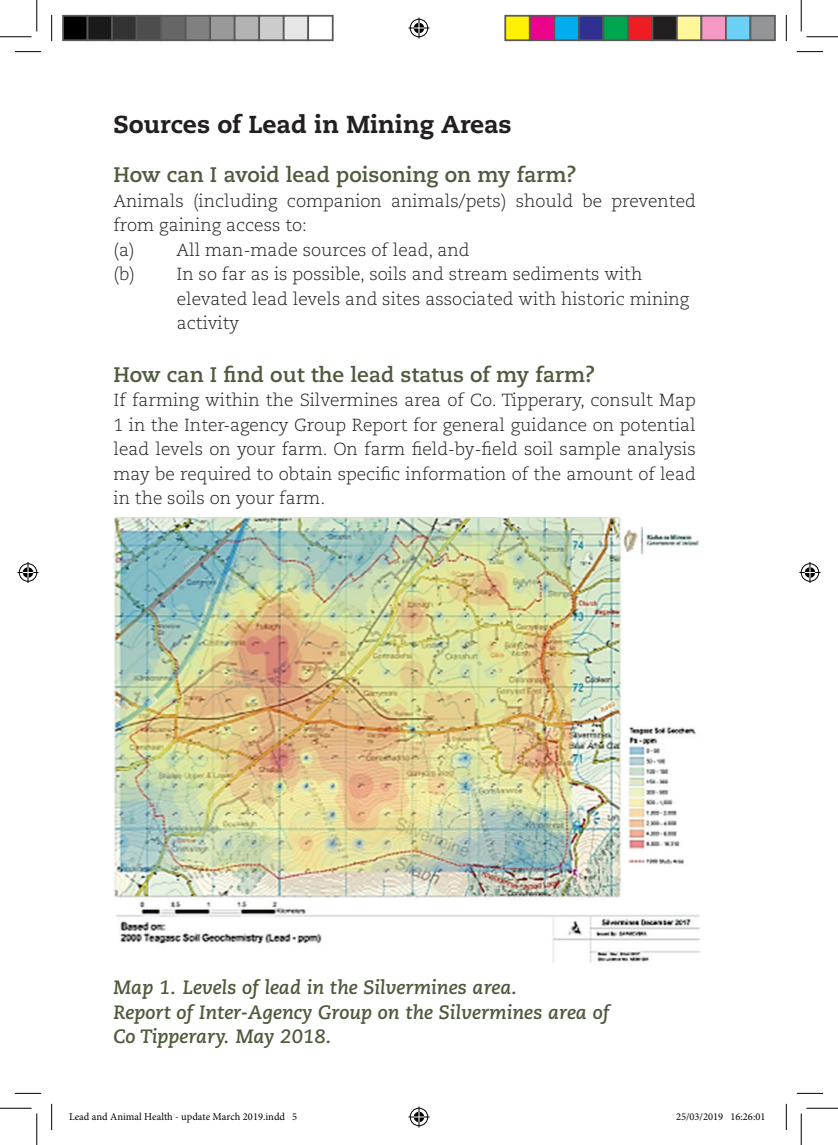
<style>
.page{position:relative;width:838px;height:1145px;background:#fff}
.page>*{position:absolute;margin:0;border:0;box-sizing:border-box;transform-origin:0 0}
.t1{font:800 24.5px "Caecilia LT Std";color:#231f20}
.t2{font:700 21px "Caecilia LT Std";color:#4d5a3c}
.t3{font:italic 700 19.25px/24.5px "Caecilia LT Std";color:#4d5a3c}
.t4{font:300 17.5px/24.5px "Caecilia LT Std";color:#231f20}
.t5{font:10.5px "Minion Pro";color:#000}
</style>
<div class="page">
<img style="left:113px;top:518px;width:587px;height:445px">
<svg style="left:15px;top:51px;width:26px;height:1px"></svg>
<svg style="left:796px;top:51px;width:27px;height:1px"></svg>
<svg style="left:15px;top:1093px;width:26px;height:1px"></svg>
<svg style="left:796px;top:1093px;width:27px;height:1px"></svg>
<svg style="left:51px;top:15px;width:1px;height:26px"></svg>
<svg style="left:51px;top:1104px;width:1px;height:26px"></svg>
<svg style="left:786px;top:15px;width:1px;height:26px"></svg>
<svg style="left:786px;top:1104px;width:1px;height:26px"></svg>
<hr style="left:0;top:36px;width:32px;height:1px;background:#000">
<hr style="left:806px;top:36px;width:31px;height:1px;background:#000">
<hr style="left:0;top:1108px;width:32px;height:1px;background:#000">
<hr style="left:806px;top:1108px;width:31px;height:1px;background:#000">
<hr style="left:36px;top:0;width:1px;height:31px;background:#000">
<hr style="left:36px;top:1113px;width:1px;height:32px;background:#000">
<hr style="left:800px;top:0;width:1px;height:31px;background:#000">
<hr style="left:800px;top:1113px;width:1px;height:32px;background:#000">
<svg style="left:408px;top:18px;width:21px;height:21px"></svg>
<svg style="left:408px;top:1106px;width:21px;height:21px"></svg>
<svg style="left:18px;top:562px;width:21px;height:21px"></svg>
<svg style="left:799px;top:562px;width:21px;height:21px"></svg>
<div style="left:63px;top:16px;width:25px;height:24px;background:#000"></div>
<div style="left:62px;top:15px;width:26px;height:26px;border:2px solid #595959"></div>
<div style="left:88px;top:16px;width:24px;height:24px;background:#1a1a1a"></div>
<div style="left:87px;top:15px;width:26px;height:26px;border:2px solid #595959"></div>
<div style="left:112px;top:16px;width:25px;height:24px;background:#333"></div>
<div style="left:111px;top:15px;width:26px;height:26px;border:2px solid #595959"></div>
<div style="left:137px;top:16px;width:24px;height:24px;background:#4d4d4d"></div>
<div style="left:136px;top:15px;width:26px;height:26px;border:2px solid #595959"></div>
<div style="left:161px;top:16px;width:25px;height:24px;background:#666"></div>
<div style="left:160px;top:15px;width:26px;height:26px;border:2px solid #595959"></div>
<div style="left:186px;top:16px;width:24px;height:24px;background:#808080"></div>
<div style="left:185px;top:15px;width:26px;height:26px;border:2px solid #595959"></div>
<div style="left:210px;top:16px;width:25px;height:24px;background:#999"></div>
<div style="left:209px;top:15px;width:26px;height:26px;border:2px solid #595959"></div>
<div style="left:235px;top:16px;width:24px;height:24px;background:#b3b3b3"></div>
<div style="left:234px;top:15px;width:26px;height:26px;border:2px solid #595959"></div>
<div style="left:259px;top:16px;width:25px;height:24px;background:#ccc"></div>
<div style="left:258px;top:15px;width:26px;height:26px;border:2px solid #595959"></div>
<div style="left:284px;top:16px;width:24px;height:24px;background:#e6e6e6"></div>
<div style="left:283px;top:15px;width:26px;height:26px;border:2px solid #595959"></div>
<div style="left:307px;top:15px;width:26px;height:26px;border:2px solid #595959"></div>
<div style="left:505px;top:16px;width:24px;height:24px;background:#fff101"></div>
<div style="left:504px;top:15px;width:26px;height:26px;border:2px solid #595959"></div>
<div style="left:529px;top:16px;width:25px;height:24px;background:#ed028c"></div>
<div style="left:529px;top:15px;width:26px;height:26px;border:2px solid #595959"></div>
<div style="left:554px;top:16px;width:24px;height:24px;background:#00aeef"></div>
<div style="left:553px;top:15px;width:26px;height:26px;border:2px solid #595959"></div>
<div style="left:578px;top:16px;width:25px;height:24px;background:#2e3092"></div>
<div style="left:578px;top:15px;width:26px;height:26px;border:2px solid #595959"></div>
<div style="left:603px;top:16px;width:24px;height:24px;background:#00a54f"></div>
<div style="left:602px;top:15px;width:26px;height:26px;border:2px solid #595959"></div>
<div style="left:627px;top:16px;width:25px;height:24px;background:#ee1d23"></div>
<div style="left:627px;top:15px;width:26px;height:26px;border:2px solid #595959"></div>
<div style="left:652px;top:16px;width:24px;height:24px;background:#231f20"></div>
<div style="left:651px;top:15px;width:26px;height:26px;border:2px solid #595959"></div>
<div style="left:676px;top:16px;width:25px;height:24px;background:#fff79a"></div>
<div style="left:676px;top:15px;width:26px;height:26px;border:2px solid #595959"></div>
<div style="left:701px;top:16px;width:24px;height:24px;background:#f499c2"></div>
<div style="left:700px;top:15px;width:26px;height:26px;border:2px solid #595959"></div>
<div style="left:725px;top:16px;width:25px;height:24px;background:#6bcff6"></div>
<div style="left:725px;top:15px;width:26px;height:26px;border:2px solid #595959"></div>
<div style="left:750px;top:16px;width:24px;height:24px;background:#939598"></div>
<div style="left:749px;top:15px;width:26px;height:26px;border:2px solid #595959"></div>
<h1 class="t1" style="left:113px;top:110px;width:400px">Sources of Lead in Mining Areas</h1>
<p class="t2" style="left:113px;top:163px;width:464px">How can I avoid lead poisoning on my farm?</p>
<p class="t4" style="left:113px;top:189px;width:583px">Animals (including companion animals/pets) should be prevented from gaining access to:<br>(a) All man-made sources of lead, and<br>(b) In so far as is possible, soils and stream sediments with</p>
<p class="t4" style="left:177px;top:287px;width:514px">elevated lead levels and sites associated with historic mining activity</p>
<p class="t2" style="left:113px;top:362px;width:483px">How can I find out the lead status of my farm?</p>
<p class="t4" style="left:113px;top:389px;width:583px;text-align:justify">If farming within the Silvermines area of Co. Tipperary, consult Map 1 in the Inter-agency Group Report for general guidance on potential lead levels on your farm. On farm field-by-field soil sample analysis may be required to obtain specific information of the amount of lead in the soils on your farm.</p>
<p class="t3" style="left:113px;top:976px;width:497px">Map 1. Levels of lead in the Silvermines area.<br>Report of Inter-Agency Group on the Silvermines area of<br>Co Tipperary. May 2018.</p>
<p class="t5" style="left:69px;top:1109px;width:230px">Lead and Animal Health - update March 2019.indd 5</p>
<p class="t5" style="left:676px;top:1109px;width:91px">25/03/2019 16:26:01</p>
</div>
